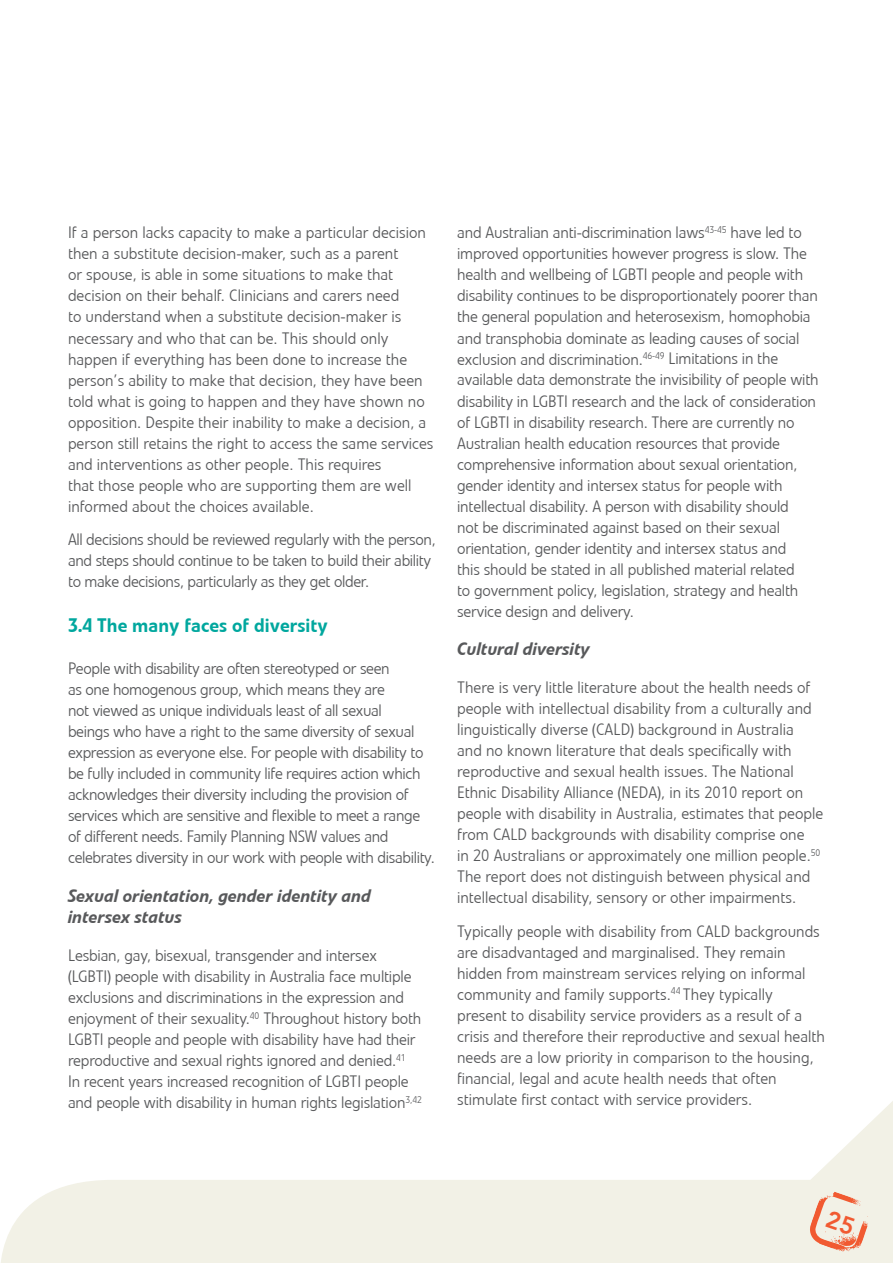
<style>
.page{position:relative;width:893px;height:1263px;background:#fff}
.page>*{position:absolute;margin:0;border:0;box-sizing:border-box;transform-origin:0 0}
.t1{font:500 19.5px "Linotype Veto";color:#00a79e}
.t2{font:italic 500 18px/21.6px "Linotype Veto";color:#58595b}
.t3{font:300 16.5px/21px "Linotype Veto";letter-spacing:-.01em;color:#58595b}
</style>
<div class="page">
<svg style="left:11px;top:1101px;width:882px;height:162px;fill:#f2f1e6"></svg>
<svg style="left:1px;top:1230px;width:10px;height:33px"></svg>
<svg style="left:809px;top:1192px;width:59px;height:59px;background:#f1cfbd"></svg>
<p class="t3" style="left:68px;top:222px;width:367px">If a person lacks capacity to make a particular decision then a substitute decision-maker, such as a parent<br>or spouse, is able in some situations to make that decision on their behalf. Clinicians and carers need<br>to understand when a substitute decision-maker is necessary and who that can be. This should only happen if everything has been done to increase the person’s ability to make that decision, they have been told what is going to happen and they have shown no opposition. Despite their inability to make a decision, a person still retains the right to access the same services and interventions as other people. This requires<br>that those people who are supporting them are well informed about the choices available.</p>
<p class="t3" style="left:68px;top:529px;width:369px">All decisions should be reviewed regularly with the person, and steps should continue to be taken to build their ability to make decisions, particularly as they get older.</p>
<p class="t1" style="left:68px;top:613px;width:261px">3.4 The many faces of diversity</p>
<p class="t3" style="left:68px;top:658px;width:368px">People with disability are often stereotyped or seen<br>as one homogenous group, which means they are<br>not viewed as unique individuals least of all sexual<br>beings who have a right to the same diversity of sexual expression as everyone else. For people with disability to be fully included in community life requires action which acknowledges their diversity including the provision of services which are sensitive and flexible to meet a range of different needs. Family Planning NSW values and celebrates diversity in our work with people with disability.</p>
<p class="t2" style="left:68px;top:885px;width:305px">Sexual orientation, gender identity and intersex status</p>
<p class="t3" style="left:68px;top:945px;width:355px">Lesbian, gay, bisexual, transgender and intersex (LGBTI) people with disability in Australia face multiple exclusions and discriminations in the expression and enjoyment of their sexuality.<sup>40</sup> Throughout history both LGBTI people and people with disability have had their reproductive and sexual rights ignored and denied.<sup>41<br></sup>In recent years increased recognition of LGBTI people and people with disability in human rights legislation<sup>3,42</sup></p>
<p class="t3" style="left:457px;top:222px;width:363px">and Australian anti-discrimination laws<sup>43-45</sup> have led to improved opportunities however progress is slow. The health and wellbeing of LGBTI people and people with disability continues to be disproportionately poorer than the general population and heterosexism, homophobia and transphobia dominate as leading causes of social exclusion and discrimination.<sup>46-49</sup> Limitations in the available data demonstrate the invisibility of people with disability in LGBTI research and the lack of consideration of LGBTI in disability research. There are currently no Australian health education resources that provide comprehensive information about sexual orientation, gender identity and intersex status for people with intellectual disability. A person with disability should<br>not be discriminated against based on their sexual orientation, gender identity and intersex status and<br>this should be stated in all published material related<br>to government policy, legislation, strategy and health service design and delivery.</p>
<p class="t2" style="left:457px;top:638px;width:135px">Cultural diversity</p>
<p class="t3" style="left:457px;top:677px;width:367px">There is very little literature about the health needs of people with intellectual disability from a culturally and linguistically diverse (CALD) background in Australia<br>and no known literature that deals specifically with reproductive and sexual health issues. The National Ethnic Disability Alliance (NEDA), in its 2010 report on people with disability in Australia, estimates that people from CALD backgrounds with disability comprise one<br>in 20 Australians or approximately one million people.<sup>50<br></sup>The report does not distinguish between physical and intellectual disability, sensory or other impairments.</p>
<p class="t3" style="left:457px;top:921px;width:369px">Typically people with disability from CALD backgrounds are disadvantaged and marginalised. They remain hidden from mainstream services relying on informal community and family supports.<sup>44</sup> They typically present to disability service providers as a result of a crisis and therefore their reproductive and sexual health needs are a low priority in comparison to the housing, financial, legal and acute health needs that often stimulate first contact with service providers.</p>
</div>
